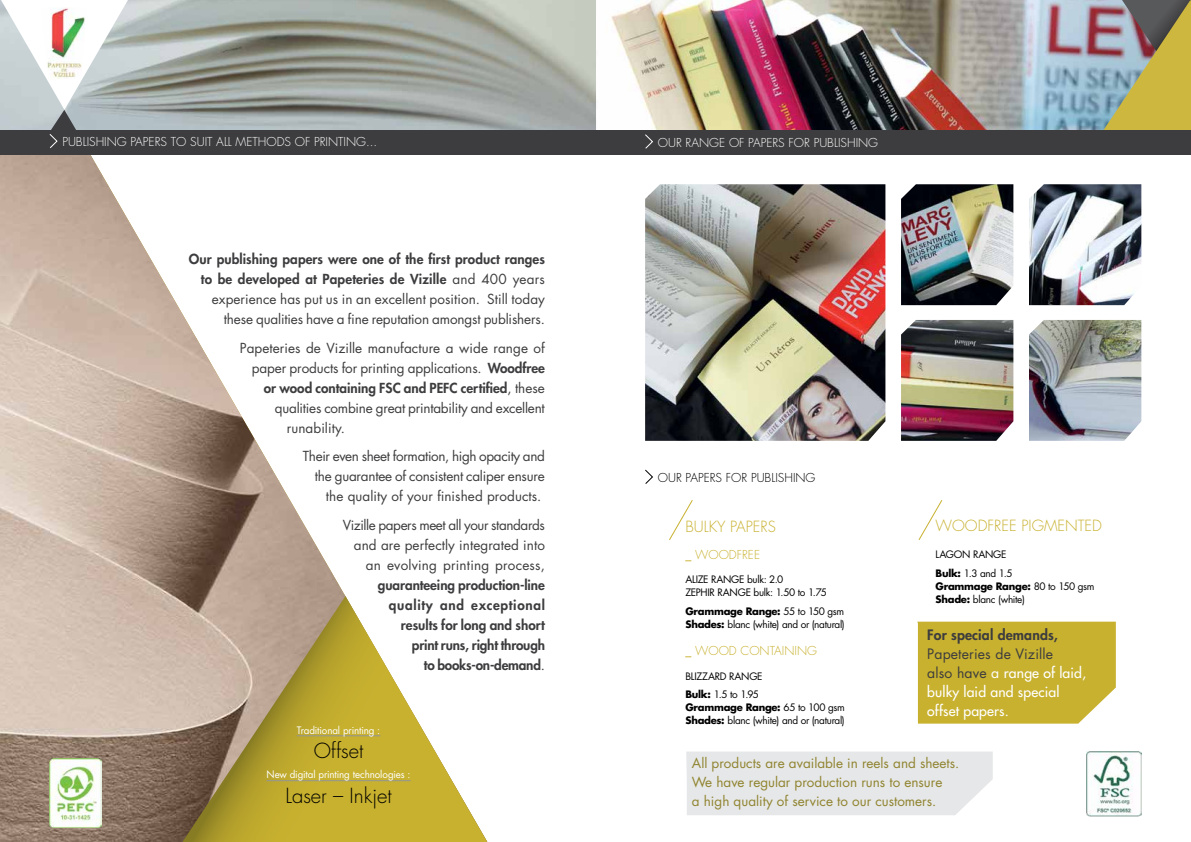
<style>
.page{position:relative;width:1191px;height:842px;background:#fff}
.page>*{position:absolute;margin:0;border:0;box-sizing:border-box;transform-origin:0 0}
.t1{font:300 20.2px "Futura";color:#000}
.t2{font:300 15px "Futura";color:#c8b12f}
.t3{font:14px/19px "Futura";letter-spacing:.01em;color:#fff}
.t4{font:800 14px "Futura";letter-spacing:.01em;color:#3d3c3e}
.t5{font:13.5px/20px "Futura";letter-spacing:-.005em;color:#3d3c3e;text-align:right}
.t6{font:800 13.5px/20px "Futura";color:#3d3c3e;text-align:right}
.t7{font:13.5px/19px "Futura";color:#908430}
.t8{font:300 12px "Futura";color:#fff}
.t9{font:300 12px "Futura";color:#c8b12f}
.t10{font:300 12px "Futura";color:#000}
.t11{font:10px/13px "Futura";letter-spacing:-.03em;color:#000}
.t12{font:10px "Futura";letter-spacing:-.01em;color:#fff}
.s1{font-weight:800}
.s2{font-weight:400}
.s3{font-weight:700}
.s4{color:#3d3c3e}
.s5{font-style:inherit}
</style>
<div class="page">
<img style="left:595px;top:0;width:508px;height:130px">
<img style="left:0;top:154px;width:487px;height:688px">
<img style="left:0;top:0;width:595px;height:130px">
<svg style="left:1103px;top:0;width:88px;height:130px;background:#a79f6a"></svg>
<svg style="left:182px;top:596px;width:305px;height:246px"></svg>
<img style="left:49px;top:759px;width:52px;height:69px">
<img style="left:1086px;top:752px;width:55px;height:65px">
<div style="left:0;top:130px;width:595px;height:24px;background:#3d3c3e"></div>
<div style="left:595px;top:130px;width:596px;height:24px;background:#3d3c3e"></div>
<hr style="left:297px;top:736px;width:83px;height:1px;background:#939598">
<hr style="left:266px;top:780px;width:145px;height:1px;background:#939598">
<svg style="left:918px;top:500px;width:24px;height:40px"></svg>
<svg style="left:669px;top:500px;width:24px;height:40px"></svg>
<img style="left:645px;top:184px;width:240px;height:257px">
<img style="left:901px;top:184px;width:112px;height:121px">
<img style="left:901px;top:320px;width:112px;height:121px">
<img style="left:1029px;top:184px;width:112px;height:121px">
<img style="left:1029px;top:320px;width:112px;height:121px">
<svg style="left:1px;top:0;width:127px;height:148px"></svg>
<svg style="left:645px;top:134px;width:8px;height:15px"></svg>
<svg style="left:645px;top:469px;width:8px;height:15px"></svg>
<div style="left:917px;top:622px;width:198px;height:102px;background:#c8b12f"></div>
<div style="left:686px;top:751px;width:306px;height:64px;background:#e6e7e8"></div>
<p class="t8" style="left:62px;top:134px;width:316px">PUBLISHING PAPERS TO SUIT ALL METHODS OF PRINTING...</p>
<p class="t8" style="left:658px;top:135px;width:222px">OUR RANGE OF PAPERS FOR PUBLISHING</p>
<p class="t5" style="left:189px;top:249px;width:358px"><span class="s1">Our publishing papers were one of the first product ranges to be developed at Papeteries de Vizille</span> and 400 years experience has put us in an excellent position. Still today these qualities have a fine reputation amongst publishers.</p>
<p class="t5" style="left:240px;top:338px;width:307px">Papeteries de Vizille manufacture a wide range of</p>
<p class="t5" style="left:252px;top:358px;width:294px">paper products for printing applications. <span class="s1">Woodfree</span></p>
<p class="t6" style="left:264px;top:378px;width:282px">or wood containing FSC and PEFC certified<span class="s2">, these</span></p>
<p class="t5" style="left:275px;top:398px;width:271px">qualities combine great printability and excellent</p>
<p class="t5" style="left:287px;top:418px;width:59px">runability.</p>
<p class="t5" style="left:303px;top:446px;width:244px">Their even sheet formation, high opacity and the guarantee of consistent caliper ensure the quality of your finished products.</p>
<p class="t5" style="left:343px;top:515px;width:203px">Vizille papers meet all your standards and are perfectly integrated into an evolving printing process,</p>
<p class="t6" style="left:378px;top:575px;width:169px">guaranteeing production-line quality and exceptional results for long and short print runs, right through<br>to books-on-demand<span class="s2">.</span></p>
<p class="t12" style="left:297px;top:723px;width:85px">Traditional printing :</p>
<h1 class="t1" style="left:314px;top:737px;width:51px">OFFSET</h1>
<p class="t12" style="left:266px;top:768px;width:146px">New digital printing technologies :</p>
<h1 class="t1" style="left:285px;top:782px;width:108px">LASER – INKJET</h1>
<p class="t10" style="left:658px;top:470px;width:159px">OUR PAPERS FOR PUBLISHING</p>
<p class="t2" style="left:935px;top:516px;width:168px">WOODFREE PIGMENTED</p>
<p class="t11" style="left:935px;top:545px;width:79px;line-height:18.7px">LAGON RANGE<br><span class="s3">Bulk:</span> 1.3 and 1.5</p>
<p class="t11" style="left:935px;top:580px;width:160px"><span class="s3">Grammage Range:</span> 80 to 150 gsm<br><span class="s3">Shade:</span> blanc (white)</p>
<p class="t2" style="left:685px;top:516px;width:92px">BULKY PAPERS</p>
<p class="t9" style="left:685px;top:547px;width:32px">_ WOODFREE</p>
<p class="t11" style="left:685px;top:573px;width:143px">ALIZE RANGE bulk: 2.0<br>ZEPHIR RANGE bulk: 1.50 to 1.75</p>
<p class="t11" style="left:685px;top:605px;width:161px"><span class="s3">Grammage Range:</span> 55 to 150 gsm<br><span class="s3">Shades:</span> blanc (white) and or (natural)</p>
<p class="t9" style="left:685px;top:643px;width:34px">_ WOOD</p>
<p class="t9" style="left:740px;top:643px;width:9px">CONTAINING</p>
<p class="t11" style="left:685px;top:666px;width:79px;line-height:18.7px">BLIZZARD RANGE<br><span class="s3">Bulk:</span> 1.5 to 1.95</p>
<p class="t11" style="left:685px;top:701px;width:161px"><span class="s3">Grammage Range:</span> 65 to 100 gsm<br><span class="s3">Shades:</span> blanc (white) and or (natural)</p>
<p class="t4" style="left:927px;top:626px;width:132px">For special demands,</p>
<p class="t3" style="left:927px;top:644px;width:160px"><span class="s4">Papeteries de Vizille<br>also have</span> <span class="s5">a</span> range of laid, bulky laid and special offset papers.</p>
<p class="t7" style="left:692px;top:754px;width:269px">All products are available in reels and sheets.<br>We have regular production runs to ensure<br>a high quality of service to our customers.</p>
</div>
